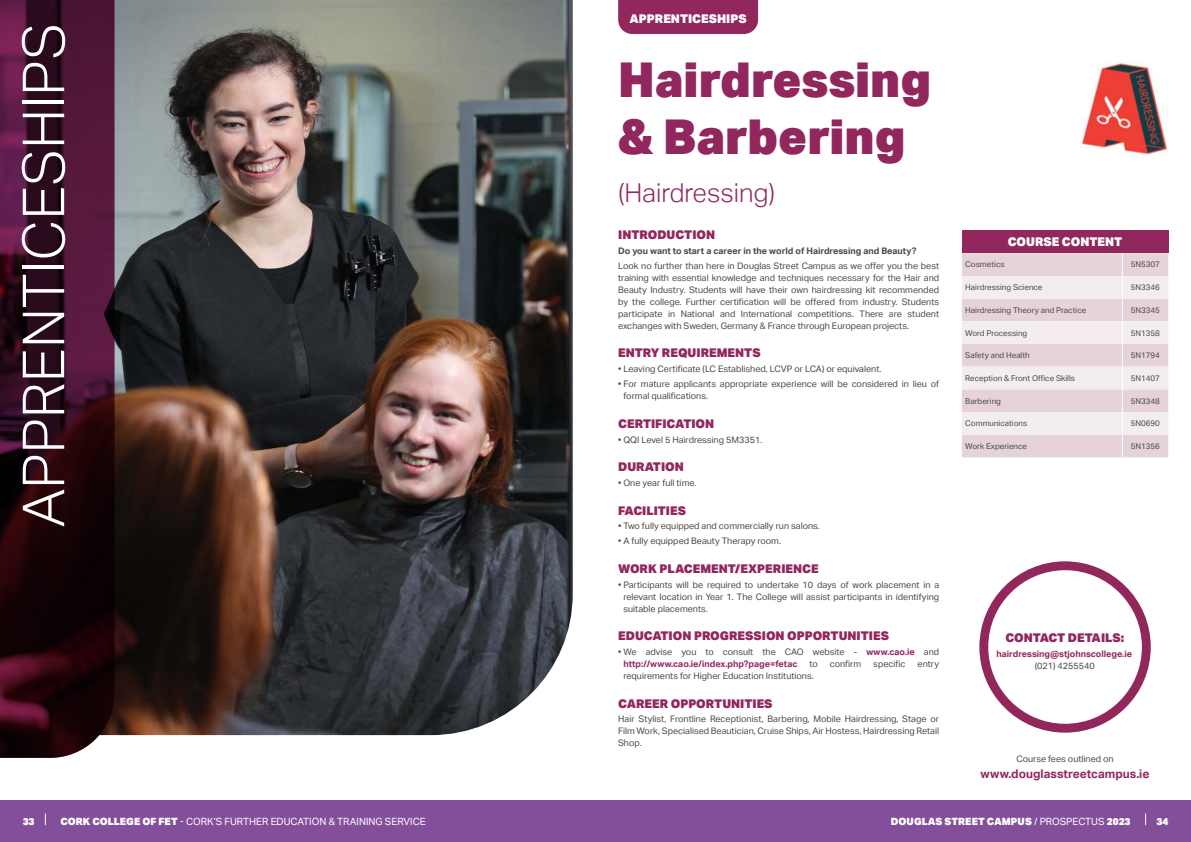
<style>
.page{position:relative;width:1191px;height:842px;background:#fff}
.page>*{position:absolute;margin:0;border:0;box-sizing:border-box;transform-origin:0 0}
.t1{font:300 58px "Aktiv Grotesk";color:#fff}
.t2{font:900 48px/57.6px "Aktiv Grotesk";color:#92275d}
.t3{font:300 26px "Aktiv Grotesk";color:#92275d}
.t4{font:900 12px "Aktiv Grotesk";color:#92275d}
.t5{font:900 12px "Aktiv Grotesk";color:#fff}
.t6{font:700 12px "Aktiv Grotesk";color:#92275d}
.t7{font:10px "Aktiv Grotesk";color:#fff}
.t8{font:900 10px "Aktiv Grotesk";color:#fff}
.t9{font:9px/12px "Aktiv Grotesk";color:#4b4846;text-align:justify}
.t10{font:700 9px/12px "Aktiv Grotesk";color:#92275d}
.t11{font:700 9px "Aktiv Grotesk";color:#4b4846}
.t12{font:8px "Aktiv Grotesk";color:#4b4846}
.s1{font-weight:400;color:#4b4846}
.s2{font-weight:900}
.s3{font-weight:400}
</style>
<div class="page">
<div style="left:0;top:800px;width:1191px;height:42px;background:#834e9a"></div>
<img style="left:115px;top:0;width:458px;height:736px">
<svg style="left:0;top:0;width:115px;height:758px;background:#340e20"></svg>
<div style="left:618px;top:0;width:140px;height:34px;background:#92275d"></div>
<div style="left:979px;top:561px;width:171px;height:172px;background:#92275d;border-radius:50%"></div>
<div style="left:988px;top:570px;width:153px;height:154px;background:#fff;border-radius:50%"></div>
<div style="left:962px;top:231px;width:206px;height:22px;background:#92275d"></div>
<svg style="left:962px;top:253px;width:206px;height:204px;background:#ebdfe2"></svg>
<img style="left:1081px;top:62px;width:87px;height:92px">
<h1 class="t1" style="left:10px;top:527px;width:506px;rotate:-90deg">APPRENTICESHIPS</h1>
<h3 class="t5" style="left:629px;top:11px;width:119px">APPRENTICESHIPS</h3>
<h2 class="t2" style="left:618px;top:49px;width:314px">Hairdressing &amp; Barbering</h2>
<h3 class="t3" style="left:618px;top:178px;width:158px">(Hairdressing)</h3>
<h3 class="t4" style="left:618px;top:227px;width:98px">INTRODUCTION</h3>
<p class="t11" style="left:618px;top:246px;width:300px">Do you want to start a career in the world of Hairdressing and Beauty?</p>
<p class="t9" style="left:618px;top:260px;width:322px">Look no further than here in Douglas Street Campus as we offer you the best training with essential knowledge and techniques necessary for the Hair and Beauty Industry. Students will have their own hairdressing kit recommended by the college. Further certification will be offered from industry. Students participate in National and International competitions. There are student exchanges with Sweden, Germany &amp; France through European projects.</p>
<h3 class="t4" style="left:618px;top:345px;width:144px">ENTRY REQUIREMENTS</h3>
<p class="t9" style="left:618px;top:363px;width:265px">• Leaving Certificate (LC Established, LCVP or LCA) or equivalent.</p>
<p class="t9" style="left:623px;top:378px;width:317px;text-indent:-5px">• For mature applicants appropriate experience will be considered in lieu of formal qualifications.</p>
<h3 class="t4" style="left:618px;top:416px;width:98px">CERTIFICATION</h3>
<p class="t9" style="left:618px;top:433px;width:146px">• QQI Level 5 Hairdressing 5M3351.</p>
<h3 class="t4" style="left:618px;top:459px;width:67px">DURATION</h3>
<p class="t9" style="left:618px;top:477px;width:80px">• One year full time.</p>
<h3 class="t4" style="left:618px;top:502px;width:69px">FACILITIES</h3>
<p class="t9" style="left:618px;top:520px;width:203px">• Two fully equipped and commercially run salons.</p>
<p class="t9" style="left:618px;top:535px;width:164px">• A fully equipped Beauty Therapy room.</p>
<h3 class="t4" style="left:618px;top:561px;width:202px">WORK PLACEMENT/EXPERIENCE</h3>
<p class="t9" style="left:623px;top:578px;width:317px;text-indent:-5px">• Participants will be required to undertake 10 days of work placement in a relevant location in Year 1. The College will assist participants in identifying suitable placements.</p>
<h3 class="t4" style="left:618px;top:628px;width:272px">EDUCATION PROGRESSION OPPORTUNITIES</h3>
<p class="t10" style="left:623px;top:646px;width:317px;text-indent:-5px"><span class="s1">• We advise you to consult the CAO website -</span> www.cao.ie <span class="s1">and </span>http://www.cao.ie/index.php?page=fetac</p>
<p class="t9" style="left:809px;top:658px;width:10px">to</p>
<p class="t9" style="left:829px;top:658px;width:33px">confirm</p>
<p class="t9" style="left:873px;top:658px;width:34px">specific</p>
<p class="t9" style="left:917px;top:658px;width:23px">entry</p>
<p class="t9" style="left:623px;top:670px;width:192px">requirements for Higher Education Institutions.</p>
<h3 class="t4" style="left:618px;top:695px;width:156px">CAREER OPPORTUNITIES</h3>
<p class="t9" style="left:618px;top:713px;width:322px">Hair Stylist, Frontline Receptionist, Barbering, Mobile Hairdressing, Stage or Film Work, Specialised Beautician, Cruise Ships, Air Hostess, Hairdressing Retail Shop.</p>
<h3 class="t5" style="left:1007px;top:234px;width:116px">COURSE CONTENT</h3>
<p class="t12" style="left:965px;top:260px;width:41px">Cosmetics</p>
<p class="t12" style="left:1130px;top:260px;width:31px">5N5307</p>
<p class="t12" style="left:965px;top:283px;width:79px">Hairdressing Science</p>
<p class="t12" style="left:1130px;top:283px;width:31px">5N3346</p>
<p class="t12" style="left:965px;top:305px;width:122px">Hairdressing Theory and Practice</p>
<p class="t12" style="left:1130px;top:305px;width:31px">5N3345</p>
<p class="t12" style="left:965px;top:328px;width:64px">Word Processing</p>
<p class="t12" style="left:1130px;top:328px;width:31px">5N1358</p>
<p class="t12" style="left:965px;top:351px;width:66px">Safety and Health</p>
<p class="t12" style="left:1130px;top:351px;width:31px">5N1794</p>
<p class="t12" style="left:965px;top:373px;width:111px">Reception &amp; Front Office Skills</p>
<p class="t12" style="left:1130px;top:373px;width:31px">5N1407</p>
<p class="t12" style="left:965px;top:396px;width:37px">Barbering</p>
<p class="t12" style="left:1130px;top:396px;width:31px">5N3348</p>
<p class="t12" style="left:965px;top:419px;width:63px">Communications</p>
<p class="t12" style="left:1130px;top:419px;width:31px">5N0690</p>
<p class="t12" style="left:965px;top:441px;width:63px">Work Experience</p>
<p class="t12" style="left:1130px;top:441px;width:31px">5N1356</p>
<h3 class="t4" style="left:1005px;top:630px;width:120px">CONTACT DETAILS:</h3>
<p class="t10" style="left:996px;top:648px;width:137px">hairdressing@stjohnscollege.ie</p>
<p class="t9" style="left:1034px;top:660px;width:62px">(021) 4255540</p>
<p class="t9" style="left:1016px;top:752px;width:99px">Course fees outlined on</p>
<h3 class="t6" style="left:980px;top:766px;width:170px">www.douglasstreetcampus.ie</h3>
<p class="t8" style="left:23px;top:815px;width:13px">33</p>
<p class="t7" style="left:60px;top:816px;width:367px"><span class="s2">CORK COLLEGE OF FET</span> - CORK’S FURTHER EDUCATION &amp; TRAINING SERVICE</p>
<p class="t8" style="left:891px;top:815px;width:241px">DOUGLAS STREET CAMPUS <span class="s3">/ PROSPECTUS</span> 2023</p>
<p class="t8" style="left:1156px;top:815px;width:13px">34</p>
</div>
